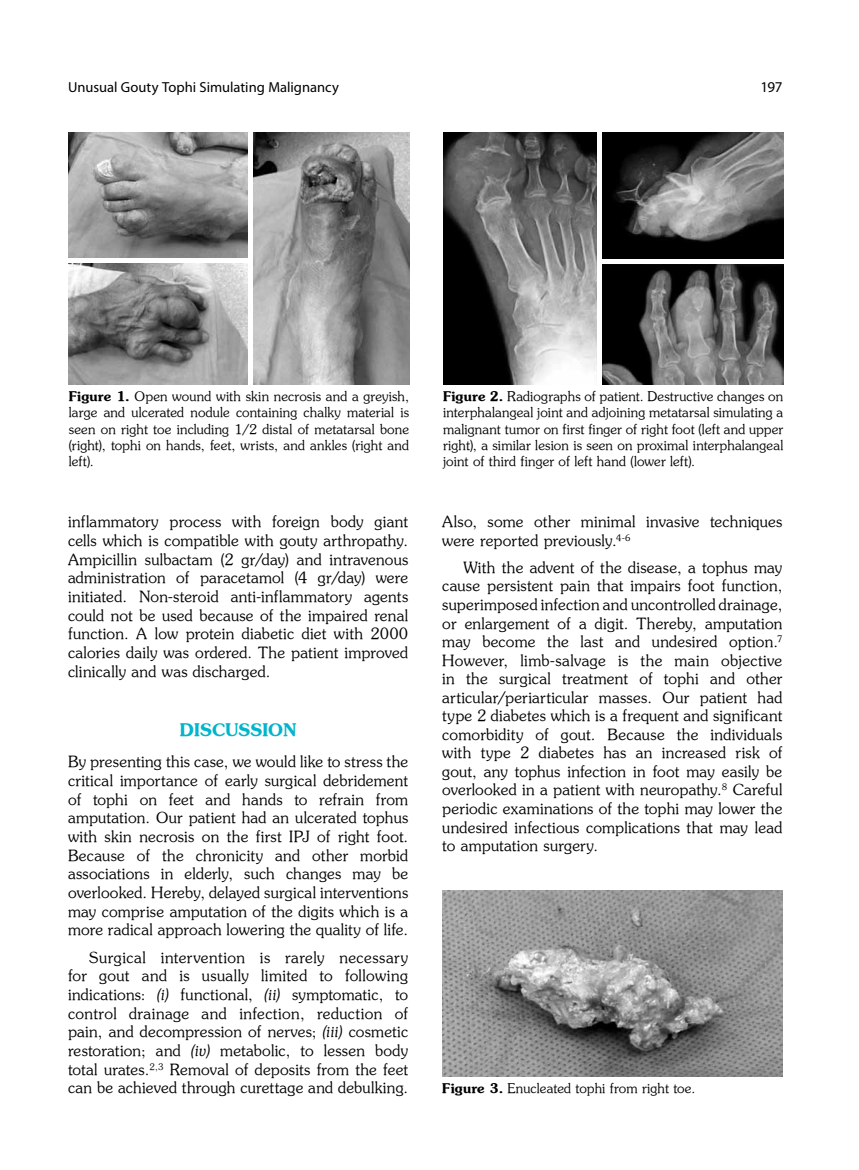
<style>
.page{position:relative;width:859px;height:1170px;background:#fff}
.page>*{position:absolute;margin:0;border:0;box-sizing:border-box;transform-origin:0 0}
.t1{font:17.4px "Souvenir Turk B";letter-spacing:.005em;color:#00b5cc}
.t2{font:15.45px/18.6px "Souvenir Turk";letter-spacing:.01em;color:#000;text-align:justify}
.t3{font:15px "Myriad Pro";color:#000}
.t4{font:14.55px "Myriad Pro";color:#000}
.t5{font:13.35px/16px "Souvenir Turk";letter-spacing:.01em;color:#000;text-align:justify}
.s1{font-family:"Souvenir Turk B"}
.s2{font-family:"Souvenir Turk I"}
</style>
<div class="page">
<img style="left:442px;top:890px;width:340px;height:186px">
<img style="left:69px;top:133px;width:340px;height:251px">
<hr style="left:249px;top:132px;width:4px;height:253px;background:#fff">
<div style="left:68px;top:258px;width:183px;height:5px;background:#fff"></div>
<img style="left:443px;top:133px;width:340px;height:251px">
<div style="left:597px;top:132px;width:5px;height:253px;background:#fff"></div>
<div style="left:601px;top:259px;width:183px;height:5px;background:#fff"></div>
<p class="t4" style="left:68px;top:78px;width:272px">Unusual Gouty Tophi Simulating Malignancy</p>
<p class="t3" style="left:761px;top:78px;width:23px">197</p>
<p class="t5" style="left:69px;top:388px;width:342px"><span class="s1">Figure 1.</span> Open wound with skin necrosis and a greyish, large and ulcerated nodule containing chalky material is seen on right toe including 1/2 distal of metatarsal bone (right), tophi on hands, feet, wrists, and ankles (right and left).</p>
<p class="t5" style="left:443px;top:388px;width:342px"><span class="s1">Figure 2.</span> Radiographs of patient. Destructive changes on interphalangeal joint and adjoining metatarsal simulating a malignant tumor on first finger of right foot (left and upper right), a similar lesion is seen on proximal interphalangeal joint of third finger of left hand (lower left).</p>
<p class="t2" style="left:68px;top:512px;width:342px">inflammatory process with foreign body giant cells which is compatible with gouty arthropathy.<br>Ampicillin sulbactam (2 gr/day) and intravenous administration of paracetamol (4 gr/day) were initiated. Non-steroid anti-inflammatory agents could not be used because of the impaired renal function. A low protein diabetic diet with 2000 calories daily was ordered. The patient improved clinically and was discharged.</p>
<p class="t1" style="left:180px;top:718px;width:118px">DISCUSSION</p>
<p class="t2" style="left:68px;top:752px;width:342px">By presenting this case, we would like to stress the critical importance of early surgical debridement of tophi on feet and hands to refrain from amputation. Our patient had an ulcerated tophus with skin necrosis on the first IPJ of right foot.<br>Because of the chronicity and other morbid associations in elderly, such changes may be overlooked. Hereby, delayed surgical interventions may comprise amputation of the digits which is a more radical approach lowering the quality of life.</p>
<p class="t2" style="left:68px;top:947px;width:342px;text-indent:21px">Surgical intervention is rarely necessary for gout and is usually limited to following indications: <span class="s2">(i)</span> functional, <span class="s2">(ii)</span> symptomatic, to control drainage and infection, reduction of pain, and decompression of nerves; <span class="s2">(iii)</span> cosmetic restoration; and <span class="s2">(iv)</span> metabolic, to lessen body total urates.<sup>2,3</sup> Removal of deposits from the feet can be achieved through curettage and debulking.</p>
<p class="t2" style="left:442px;top:512px;width:342px">Also, some other minimal invasive techniques were reported previously.<sup>4-6</sup></p>
<p class="t2" style="left:442px;top:557px;width:342px;text-indent:21px">With the advent of the disease, a tophus may cause persistent pain that impairs foot function, superimposed infection and uncontrolled drainage, or enlargement of a digit. Thereby, amputation may become the last and undesired option.<sup>7<br></sup>However, limb-salvage is the main objective in the surgical treatment of tophi and other articular/periarticular masses. Our patient had type 2 diabetes which is a frequent and significant comorbidity of gout. Because the individuals with type 2 diabetes has an increased risk of gout, any tophus infection in foot may easily be overlooked in a patient with neuropathy.<sup>8</sup> Careful periodic examinations of the tophi may lower the undesired infectious complications that may lead to amputation surgery.</p>
<p class="t5" style="left:442px;top:1080px;width:255px"><span class="s1">Figure 3.</span> Enucleated tophi from right toe.</p>
</div>
